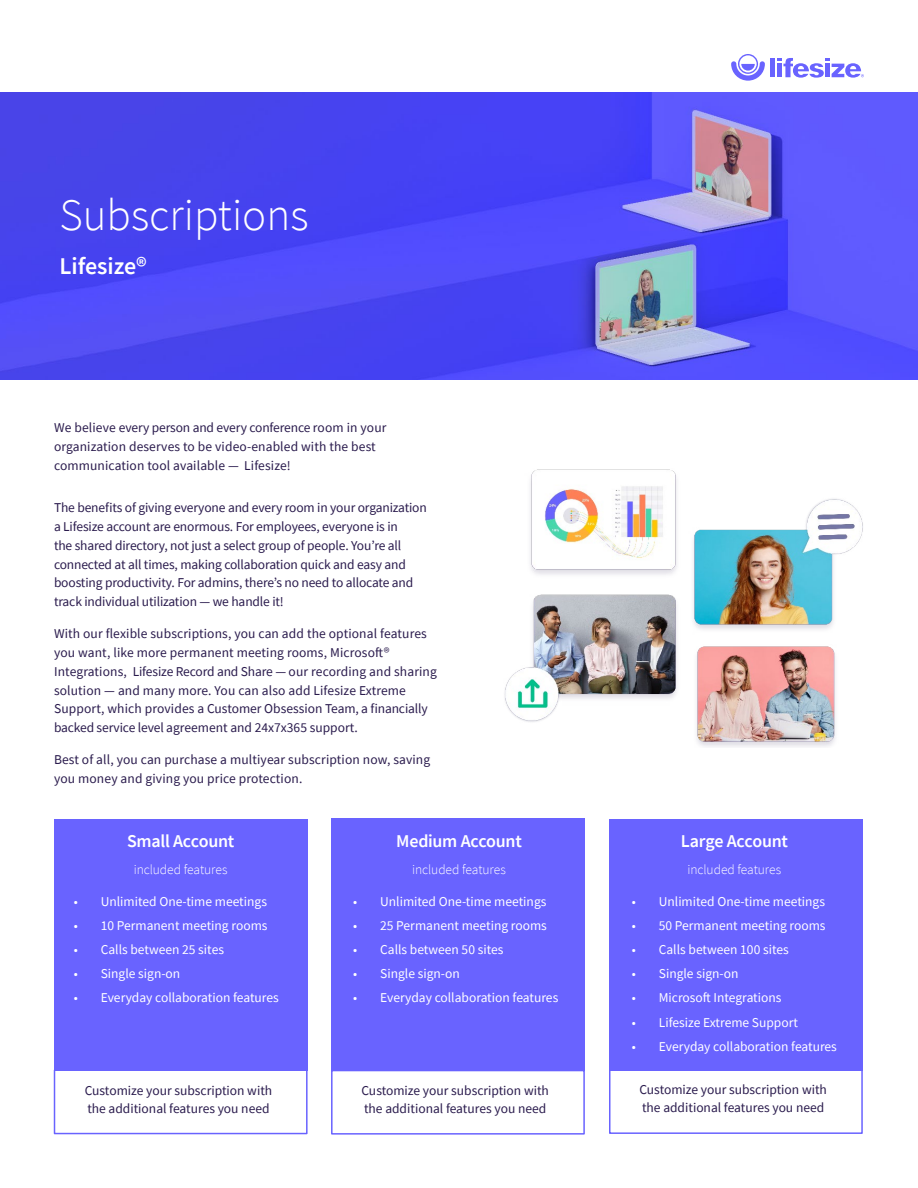
<style>
.page{position:relative;width:918px;height:1188px;background:#fff}
.page>*{position:absolute;margin:0;border:0;box-sizing:border-box;transform-origin:0 0}
.t1{font:300 45px "Source Sans Pro";color:#fff}
.t2{font:600 24px "Source Sans Pro";color:#fff}
.t3{font:600 18px "Source Sans Pro";letter-spacing:-.015em;color:#fff}
.t4{font:13.5px/18.8px "Source Sans Pro";color:#2a1b4d}
.t5{font:13.5px "Source Sans Pro";color:#fff}
.t6{font:300 13.5px "Source Sans Pro";letter-spacing:-.005em;color:#fff}
</style>
<div class="page">
<img style="left:0;top:93px;width:918px;height:287px">
<div style="left:609px;top:1069px;width:254px;height:65px;border:2px solid #6963ff"></div>
<div style="left:331px;top:1070px;width:254px;height:65px;border:2px solid #6963ff"></div>
<div style="left:54px;top:819px;width:254px;height:251px;background:#6963ff"></div>
<div style="left:331px;top:819px;width:254px;height:252px;background:#6963ff"></div>
<div style="left:609px;top:819px;width:254px;height:251px;background:#6963ff"></div>
<div style="left:54px;top:1070px;width:254px;height:64px;border:2px solid #6963ff"></div>
<svg style="left:731px;top:54px;width:34px;height:27px"></svg>
<hr style="left:771px;top:58px;width:4px;height:19px;background:#6963ff">
<svg style="left:778px;top:58px;width:86px;height:20px"></svg>
<img style="left:504px;top:469px;width:359px;height:278px">
<h1 class="t1" style="left:59px;top:188px;width:251px">Subscriptions</h1>
<h2 class="t2" style="left:59px;top:250px;width:89px">Lifesize®</h2>
<p class="t4" style="left:54px;top:419px;width:334px">We believe every person and every conference room in your organization deserves to be video-enabled with the best communication tool available — Lifesize!</p>
<p class="t4" style="left:54px;top:498px;width:374px">The benefits of giving everyone and every room in your organization a Lifesize account are enormous. For employees, everyone is in<br>the shared directory, not just a select group of people. You’re all connected at all times, making collaboration quick and easy and boosting productivity. For admins, there’s no need to allocate and track individual utilization — we handle it!</p>
<p class="t4" style="left:54px;top:624px;width:384px">With our flexible subscriptions, you can add the optional features you want, like more permanent meeting rooms, Microsoft® Integrations, Lifesize Record and Share — our recording and sharing solution — and many more. You can also add Lifesize Extreme Support, which provides a Customer Obsession Team, a financially backed service level agreement and 24x7x365 support.</p>
<p class="t4" style="left:54px;top:750px;width:378px">Best of all, you can purchase a multiyear subscription now, saving you money and giving you price protection.</p>
<h3 class="t3" style="left:127px;top:829px;width:109px">Small Account</h3>
<p class="t6" style="left:134px;top:861px;width:95px">included features</p>
<p class="t5" style="left:74px;top:893px;width:195px">• Unlimited One-time meetings</p>
<p class="t5" style="left:74px;top:917px;width:195px">• 10 Permanent meeting rooms</p>
<p class="t5" style="left:74px;top:941px;width:152px">• Calls between 25 sites</p>
<p class="t5" style="left:74px;top:965px;width:108px">• Single sign-on</p>
<p class="t5" style="left:74px;top:989px;width:207px">• Everyday collaboration features</p>
<h3 class="t3" style="left:396px;top:829px;width:127px">Medium Account</h3>
<p class="t6" style="left:412px;top:861px;width:95px">included features</p>
<p class="t5" style="left:353px;top:893px;width:195px">• Unlimited One-time meetings</p>
<p class="t5" style="left:353px;top:917px;width:195px">• 25 Permanent meeting rooms</p>
<p class="t5" style="left:353px;top:941px;width:152px">• Calls between 50 sites</p>
<p class="t5" style="left:353px;top:965px;width:108px">• Single sign-on</p>
<p class="t5" style="left:353px;top:989px;width:207px">• Everyday collaboration features</p>
<h3 class="t3" style="left:681px;top:829px;width:109px">Large Account</h3>
<p class="t6" style="left:688px;top:861px;width:95px">included features</p>
<p class="t5" style="left:632px;top:893px;width:195px">• Unlimited One-time meetings</p>
<p class="t5" style="left:632px;top:917px;width:195px">• 50 Permanent meeting rooms</p>
<p class="t5" style="left:632px;top:941px;width:158px">• Calls between 100 sites</p>
<p class="t5" style="left:632px;top:965px;width:108px">• Single sign-on</p>
<p class="t5" style="left:632px;top:989px;width:151px">• Microsoft Integrations</p>
<p class="t5" style="left:632px;top:1013px;width:168px">• Lifesize Extreme Support</p>
<p class="t5" style="left:632px;top:1038px;width:207px">• Everyday collaboration features</p>
<p class="t4" style="left:85px;top:1081px;width:189px;line-height:18px">Customize your subscription with the additional features you need</p>
<p class="t4" style="left:361px;top:1081px;width:189px;line-height:18px">Customize your subscription with the additional features you need</p>
<p class="t4" style="left:639px;top:1081px;width:189px;line-height:18px">Customize your subscription with the additional features you need</p>
</div>
